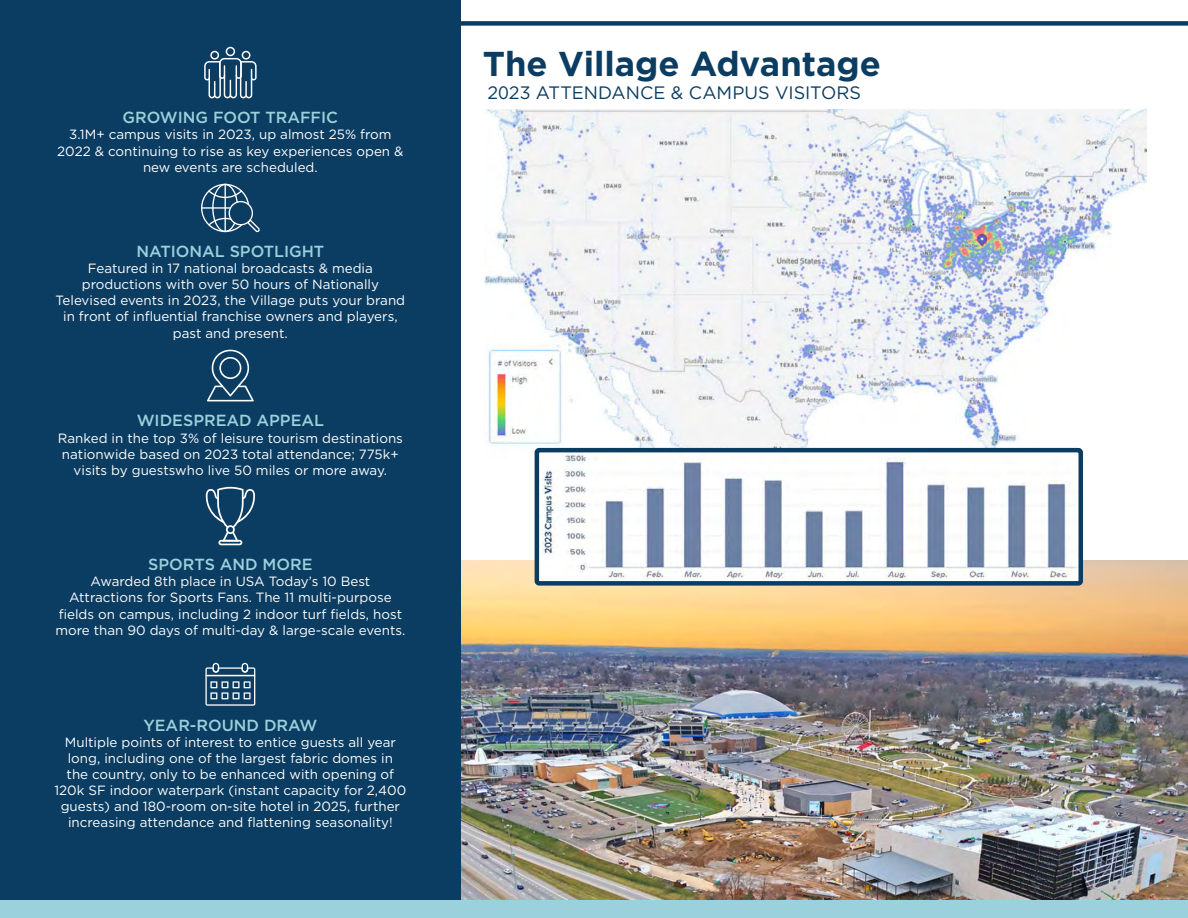
<style>
.page{position:relative;width:1188px;height:918px;background:#fff}
.page>*{position:absolute;margin:0;border:0;box-sizing:border-box;transform-origin:0 0}
.t1{font:700 34.5px "Gotham";color:#0b3c61}
.t2{font:18px "Gotham";color:#0b3c61}
.t3{font:500 16.05px "Gotham";color:#9ad1dc}
.t4{font:13.35px/16px "Gotham";color:#fff;text-align:center}
</style>
<div class="page">
<img style="left:461px;top:21px;width:727px;height:879px">
<div style="left:0;top:0;width:461px;height:918px;background:#0b3c61"></div>
<svg style="left:207px;top:350px;width:47px;height:51px"></svg>
<svg style="left:201px;top:184px;width:59px;height:48px"></svg>
<svg style="left:204px;top:47px;width:53px;height:51px"></svg>
<svg style="left:205px;top:663px;width:50px;height:43px"></svg>
<svg style="left:206px;top:487px;width:49px;height:58px"></svg>
<div style="left:0;top:900px;width:1188px;height:18px;background:#9ad1dc"></div>
<img style="left:540px;top:453px;width:538px;height:128px">
<div style="left:535px;top:448px;width:548px;height:138px;border:4px solid #0b3c61;border-radius:2px"></div>
<p class="t3" style="left:123px;top:107px;width:217px">GROWING FOOT TRAFFIC</p>
<p class="t4" style="left:57px;top:126px;width:348px">3.1M+ campus visits in 2023, up almost 25% from<br>2022 &amp; continuing to rise as key experiences open &amp; new events are scheduled.</p>
<p class="t3" style="left:136px;top:241px;width:189px">NATIONAL SPOTLIGHT</p>
<p class="t4" style="left:56px;top:260px;width:351px">Featured in 17 national broadcasts &amp; media productions with over 50 hours of Nationally Televised events in 2023, the Village puts your brand in front of influential franchise owners and players, past and present.</p>
<p class="t3" style="left:137px;top:410px;width:189px">WIDESPREAD APPEAL</p>
<p class="t4" style="left:58px;top:430px;width:347px">Ranked in the top 3% of leisure tourism destinations nationwide based on 2023 total attendance; 775k+ visits by guestswho live 50 miles or more away.</p>
<p class="t3" style="left:148px;top:554px;width:166px">SPORTS AND MORE</p>
<p class="t4" style="left:55px;top:573px;width:352px">Awarded 8th place in USA Today’s 10 Best Attractions for Sports Fans. The 11 multi-purpose fields on campus, including 2 indoor turf fields, host more than 90 days of multi-day &amp; large-scale events.</p>
<p class="t3" style="left:143px;top:715px;width:176px">YEAR-ROUND DRAW</p>
<p class="t4" style="left:54px;top:734px;width:353px">Multiple points of interest to entice guests all year long, including one of the largest fabric domes in<br>the country, only to be enhanced with opening of 120k SF indoor waterpark (instant capacity for 2,400 guests) and 180-room on-site hotel in 2025, further increasing attendance and flattening seasonality!</p>
<h1 class="t1" style="left:483px;top:41px;width:400px">The Village Advantage</h1>
<h2 class="t2" style="left:487px;top:81px;width:375px">2023 ATTENDANCE &amp; CAMPUS VISITORS</h2>
</div>
